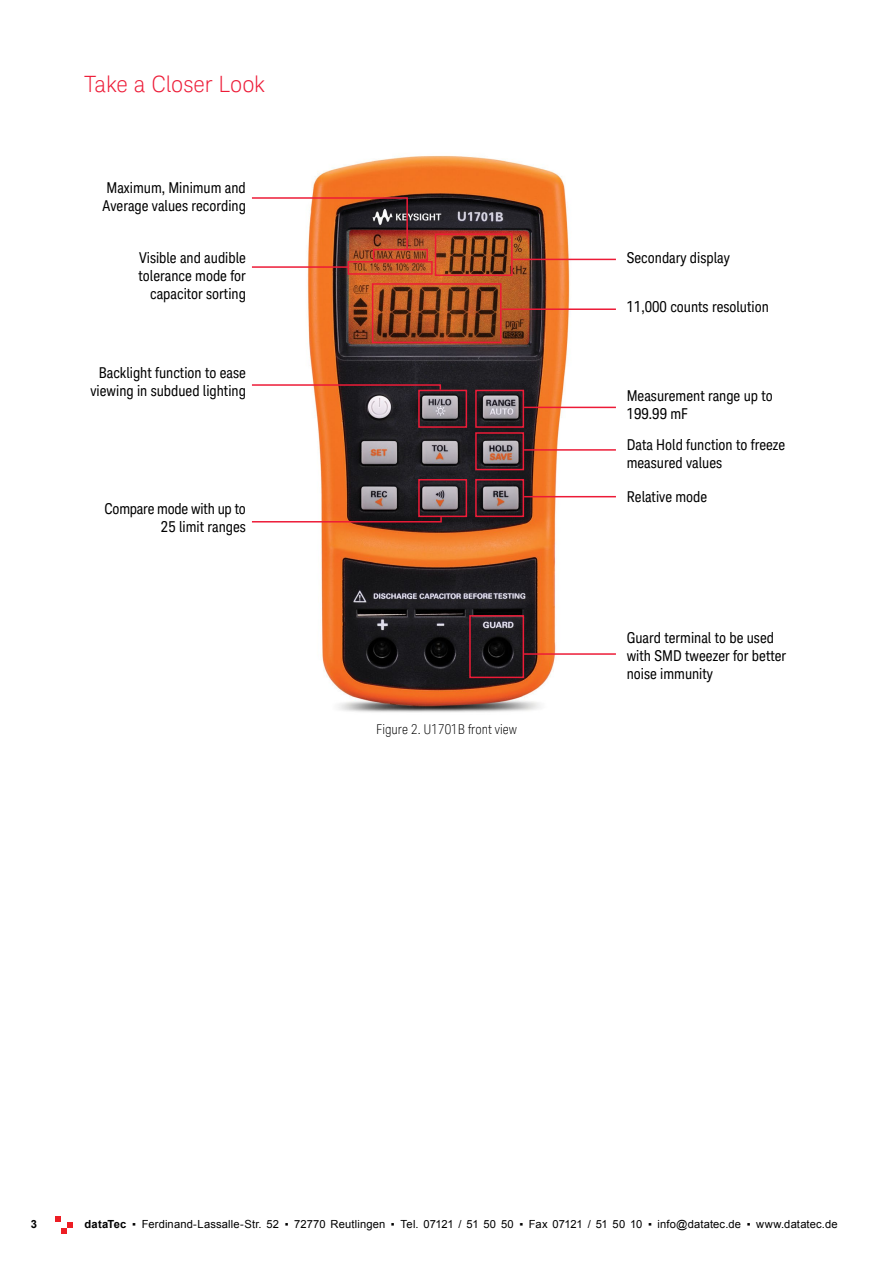
<style>
.page{position:relative;width:893px;height:1263px;background:#fff}
.page>*{position:absolute;margin:0;border:0;box-sizing:border-box;transform-origin:0 0}
.t1{font:300 22.5px "Keysight Sans";letter-spacing:-.01em;color:#ed1b37}
.t2{font:15px/18px "Keysight Sans Condensed";color:#000}
.t3{font:300 condensed 13.5px "Keysight Sans";color:#000}
.t4{font:11.25px "Arial";letter-spacing:.01em;color:#000}
.t5{font:700 11.25px "Arial";color:#000}
.s1{font-weight:700}
</style>
<div class="page">
<svg style="left:55px;top:1216px;width:18px;height:18px"></svg>
<img style="left:307px;top:156px;width:268px;height:557px">
<div style="left:373px;top:249px;width:55px;height:12px;border:2px solid #ed1b37"></div>
<svg style="left:252px;top:196px;width:157px;height:54px"></svg>
<hr style="left:252px;top:266px;width:97px;height:2px;background:#ed1b37">
<div style="left:348px;top:261px;width:85px;height:14px;border:2px solid #ed1b37"></div>
<div style="left:435px;top:233px;width:78px;height:43px;border:2px solid #ed1b37"></div>
<hr style="left:513px;top:259px;width:103px;height:1px;background:#ed1b37">
<div style="left:372px;top:283px;width:130px;height:60px;border:2px solid #ed1b37"></div>
<hr style="left:502px;top:308px;width:114px;height:2px;background:#ed1b37">
<div style="left:475px;top:390px;width:49px;height:38px;border:2px solid #ed1b37"></div>
<hr style="left:524px;top:407px;width:92px;height:1px;background:#ed1b37">
<div style="left:475px;top:432px;width:49px;height:38px;border:2px solid #ed1b37"></div>
<hr style="left:524px;top:449px;width:92px;height:2px;background:#ed1b37">
<div style="left:475px;top:479px;width:49px;height:38px;border:2px solid #ed1b37"></div>
<hr style="left:524px;top:496px;width:92px;height:1px;background:#ed1b37">
<div style="left:418px;top:390px;width:49px;height:38px;border:2px solid #ed1b37"></div>
<div style="left:418px;top:479px;width:49px;height:38px;border:2px solid #ed1b37"></div>
<svg style="left:252px;top:383px;width:190px;height:8px"></svg>
<svg style="left:252px;top:516px;width:191px;height:7px"></svg>
<div style="left:469px;top:615px;width:55px;height:63px;border:2px solid #ed1b37"></div>
<hr style="left:524px;top:653px;width:92px;height:2px;background:#ed1b37">
<h1 class="t1" style="left:85px;top:71px;width:182px">Take a Closer Look</h1>
<p class="t2" style="left:103px;top:179px;width:145px">Maximum, Minimum and<br>Average values recording</p>
<p class="t2" style="left:139px;top:249px;width:109px;text-align:right">Visible and audible tolerance mode for capacitor sorting</p>
<p class="t2" style="left:90px;top:364px;width:157px;text-align:center">Backlight function to ease viewing in subdued lighting</p>
<p class="t2" style="left:105px;top:500px;width:143px;text-align:right">Compare mode with up to<br>25 limit ranges</p>
<p class="t3" style="left:376px;top:721px;width:142px">Figure 2. U1701B front view</p>
<p class="t2" style="left:627px;top:249px;width:105px">Secondary display</p>
<p class="t2" style="left:627px;top:298px;width:144px">11,000 counts resolution</p>
<p class="t2" style="left:627px;top:386px;width:148px">Measurement range up to<br>199.99 mF</p>
<p class="t2" style="left:627px;top:436px;width:160px">Data Hold function to freeze measured values</p>
<p class="t2" style="left:627px;top:488px;width:82px">Relative mode</p>
<p class="t2" style="left:627px;top:629px;width:161px">Guard terminal to be used with SMD tweezer for better noise immunity</p>
<p class="t5" style="left:31px;top:1216px;width:8px">3</p>
<p class="t4" style="left:84px;top:1216px;width:755px"><span class="s1">dataTec</span> ▪ Ferdinand-Lassalle-Str. 52 ▪ 72770 Reutlingen ▪ Tel. 07121 / 51 50 50 ▪ Fax 07121 / 51 50 10 ▪ info@datatec.de ▪ www.datatec.de</p>
</div>
